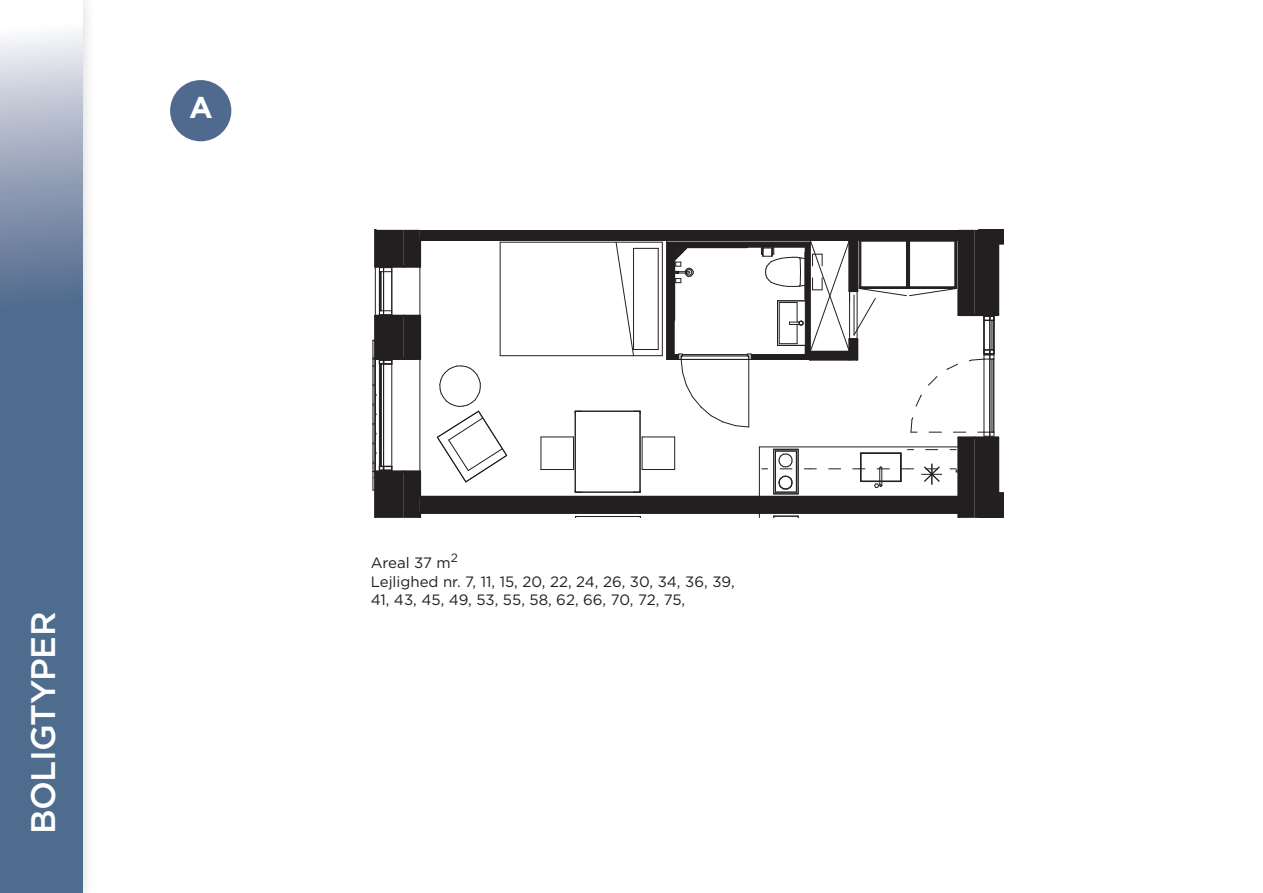
<style>
.page{position:relative;width:1263px;height:893px;background:#fff}
.page>*{position:absolute;margin:0;border:0;box-sizing:border-box;transform-origin:0 0}
.t1{font:500 34.05px "Gotham";letter-spacing:-.02em;color:#fff}
.t2{font:700 30px "Gotham";color:#fff}
.t3{font:28.5px "Helvetica";letter-spacing:-.005em;color:#231f20}
.brød{font:15px/18.8px "Gotham";color:#231f20}
</style>
<div class="page">
<div style="left:0;top:0;width:96px;height:893px;background:#231f20;opacity:.75"></div>
<svg style="left:0;top:0;width:83px;height:893px;background:#6c83a0"></svg>
<div style="left:420px;top:230px;width:538px;height:10px;background:#231f20"></div>
<div style="left:420px;top:497px;width:538px;height:16px;background:#231f20"></div>
<hr style="left:420px;top:239px;width:538px;height:2px;background:#231f20">
<hr style="left:420px;top:511px;width:538px;height:3px;background:#231f20">
<hr style="left:420px;top:496px;width:538px;height:2px;background:#231f20">
<hr style="left:576px;top:516px;width:64px;height:1px;background:#231f20">
<svg style="left:615px;top:241px;width:43px;height:114px"></svg>
<hr style="left:658px;top:248px;width:1px;height:101px;background:#231f20">
<hr style="left:500px;top:355px;width:162px;height:1px;background:#231f20">
<hr style="left:500px;top:242px;width:1px;height:114px;background:#231f20">
<hr style="left:500px;top:242px;width:162px;height:1px;background:#231f20">
<hr style="left:662px;top:242px;width:1px;height:114px;background:#231f20">
<svg style="left:436px;top:365px;width:72px;height:118px"></svg>
<hr style="left:642px;top:469px;width:33px;height:1px;background:#231f20">
<hr style="left:642px;top:437px;width:1px;height:32px;background:#231f20">
<hr style="left:642px;top:437px;width:33px;height:1px;background:#231f20">
<hr style="left:575px;top:411px;width:1px;height:81px;background:#231f20">
<hr style="left:575px;top:492px;width:65px;height:1px;background:#231f20">
<hr style="left:640px;top:411px;width:1px;height:81px;background:#231f20">
<hr style="left:575px;top:411px;width:65px;height:1px;background:#231f20">
<hr style="left:541px;top:469px;width:32px;height:1px;background:#231f20">
<hr style="left:573px;top:437px;width:1px;height:32px;background:#231f20">
<hr style="left:541px;top:437px;width:32px;height:1px;background:#231f20">
<hr style="left:541px;top:437px;width:1px;height:32px;background:#231f20">
<hr style="left:666px;top:240px;width:1px;height:119px;background:#231f20">
<svg style="left:372px;top:230px;width:49px;height:288px"></svg>
<hr style="left:375px;top:359px;width:1px;height:113px;background:#231f20">
<svg style="left:667px;top:230px;width:337px;height:288px"></svg>
<div style="left:170px;top:80px;width:61px;height:61px;background:#506a8f;border-radius:50%"></div>
<p class="t2" style="left:189px;top:87px;width:25px">A</p>
<h1 class="t1" style="left:21px;top:834px;width:224px;rotate:-90deg">BOLIGTYPER</h1>
<p class="brød" style="left:371px;top:553px;width:89px">Areal 37 m<sup>2</sup></p>
<p class="brød" style="left:371px;top:572px;width:366px">Lejlighed nr. 7, 11, 15, 20, 22, 24, 26, 30, 34, 36, 39,<br>41, 43, 45, 49, 53, 55, 58, 62, 66, 70, 72, 75,</p>
<p class="t3" style="left:370px;top:557px;width:144px">Boligtype A</p>
</div>
